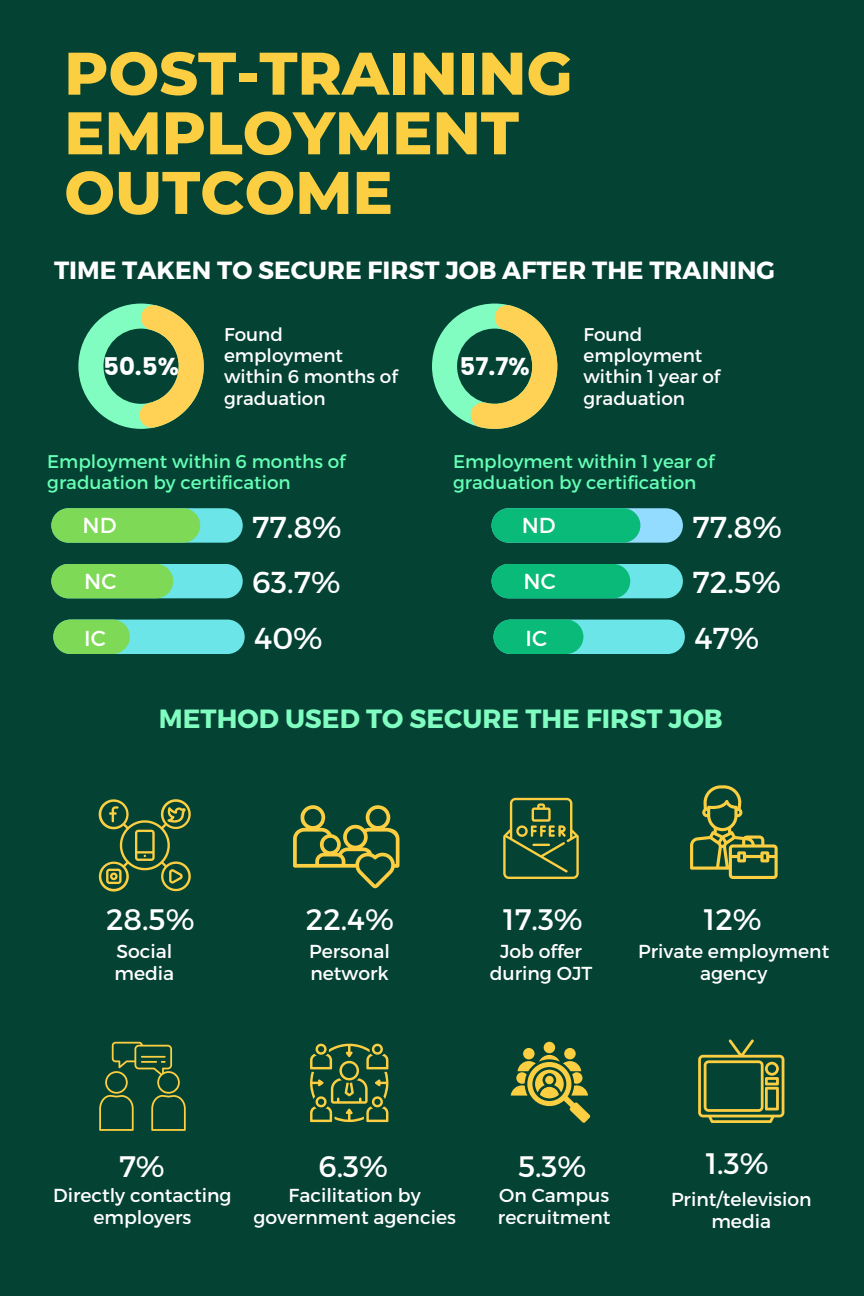
<style>
.page{position:relative;width:864px;height:1296px;background:#044233}
.page>*{position:absolute;margin:0;border:0;box-sizing:border-box;transform-origin:0 0}
.t1{font:800 60px/59.7px "Montserrat";color:#fccf42}
.t2{font:30.3px/55.7px "Montserrat";color:#fff;text-align:justify}
.t3{font:29.7px "Montserrat";color:#fff}
.t4{font:700 26.4px "Montserrat";color:#81fdc1}
.t5{font:700 24.9px "Montserrat";color:#fff}
.t6{font:700 24.45px "Poppins";color:#fff}
.t7{font:21.75px "Montserrat";color:#fff}
.t8{font:18.75px/22.2px "Montserrat";color:#fff;text-align:center}
.t9{font:18.45px/21.3px "Montserrat";color:#65ffb5}
.t10{font:18.45px/21.5px "Montserrat";color:#fff}
</style>
<div class="page">
<svg style="left:511px;top:1042px;width:79px;height:81px"></svg>
<svg style="left:503px;top:798px;width:76px;height:81px"></svg>
<svg style="left:310px;top:1044px;width:79px;height:78px"></svg>
<svg style="left:698px;top:1039px;width:86px;height:84px"></svg>
<svg style="left:99px;top:1042px;width:87px;height:89px"></svg>
<svg style="left:99px;top:799px;width:92px;height:93px"></svg>
<svg style="left:293px;top:805px;width:107px;height:83px"></svg>
<svg style="left:690px;top:785px;width:88px;height:94px"></svg>
<svg style="left:432px;top:304px;width:125px;height:125px"></svg>
<svg style="left:78px;top:304px;width:126px;height:125px"></svg>
<div style="left:51px;top:508px;width:192px;height:35px;background:#6ce5e8;border-radius:17px"></div>
<div style="left:51px;top:508px;width:149px;height:35px;background:#7ed957;border-radius:17px"></div>
<div style="left:51px;top:564px;width:192px;height:34px;background:#6ce5e8;border-radius:17px"></div>
<div style="left:51px;top:564px;width:122px;height:34px;background:#7ed957;border-radius:17px"></div>
<div style="left:53px;top:620px;width:192px;height:34px;background:#6ce5e8;border-radius:17px"></div>
<div style="left:53px;top:620px;width:77px;height:34px;background:#7ed957;border-radius:17px"></div>
<div style="left:492px;top:508px;width:191px;height:35px;background:#93dbff;border-radius:17px"></div>
<div style="left:492px;top:508px;width:148px;height:35px;background:#0aba78;border-radius:17px"></div>
<div style="left:492px;top:564px;width:191px;height:34px;background:#6ce5e8;border-radius:17px"></div>
<div style="left:492px;top:564px;width:138px;height:34px;background:#0aba78;border-radius:17px"></div>
<div style="left:493px;top:620px;width:192px;height:34px;background:#6ce5e8;border-radius:17px"></div>
<div style="left:493px;top:620px;width:90px;height:34px;background:#0aba78;border-radius:17px"></div>
<h1 class="t1" style="left:64px;top:43px;width:510px">POST-TRAINING<br>EMPLOYMENT<br>OUTCOME</h1>
<p class="t5" style="left:54px;top:254px;width:723px">TIME TAKEN TO SECURE FIRST JOB AFTER THE TRAINING</p>
<h3 class="t10" style="left:224px;top:322px;width:175px">Found employment within 6 months of graduation</h3>
<p class="t10" style="left:584px;top:322px;width:138px">Found employment within 1 year of graduation</p>
<h3 class="t6" style="left:103px;top:349px;width:77px">50.5%</h3>
<h3 class="t6" style="left:460px;top:349px;width:72px">57.7%</h3>
<p class="t9" style="left:47px;top:450px;width:300px">Employment within 6 months of graduation by certification</p>
<h2 class="t9" style="left:453px;top:450px;width:263px">Employment within 1 year of graduation by certification</h2>
<h2 class="t7" style="left:83px;top:511px;width:35px">ND</h2>
<h2 class="t7" style="left:84px;top:567px;width:34px">NC</h2>
<p class="t7" style="left:84px;top:624px;width:23px">IC</p>
<h2 class="t2" style="left:252px;top:497px;width:91px">77.8% 63.7% 40%</h2>
<p class="t7" style="left:522px;top:511px;width:35px">ND</p>
<p class="t7" style="left:524px;top:567px;width:34px">NC</p>
<p class="t7" style="left:526px;top:624px;width:23px">IC</p>
<h2 class="t2" style="left:692px;top:497px;width:91px">77.8% 72.5% 47%</h2>
<p class="t4" style="left:159px;top:701px;width:565px">METHOD USED TO SECURE THE FIRST JOB</p>
<p class="t3" style="left:106px;top:900px;width:90px">28.5%</p>
<p class="t8" style="left:114px;top:939px;width:61px;text-align:left">Social media</p>
<p class="t3" style="left:306px;top:900px;width:89px">22.4%</p>
<h2 class="t8" style="left:309px;top:939px;width:82px;text-align:left">Personal network</h2>
<h4 class="t3" style="left:503px;top:900px;width:81px">17.3%</h4>
<h4 class="t8" style="left:490px;top:939px;width:104px">Job offer during OJT</h4>
<p class="t3" style="left:704px;top:900px;width:59px">12%</p>
<p class="t8" style="left:638px;top:939px;width:193px">Private employment agency</p>
<h2 class="t3" style="left:119px;top:1147px;width:47px">7%</h2>
<p class="t8" style="left:53px;top:1183px;width:180px">Directly contacting employers</p>
<h4 class="t3" style="left:319px;top:1147px;width:71px">6.3%</h4>
<h4 class="t8" style="left:253px;top:1183px;width:204px">Facilitation by government agencies</h4>
<h4 class="t3" style="left:518px;top:1147px;width:70px">5.3%</h4>
<p class="t8" style="left:498px;top:1183px;width:114px;text-align:left">On Campus recruitment</p>
<h3 class="t3" style="left:706px;top:1144px;width:64px">1.3%</h3>
<h4 class="t8" style="left:671px;top:1187px;width:142px">Print/television media</h4>
</div>
